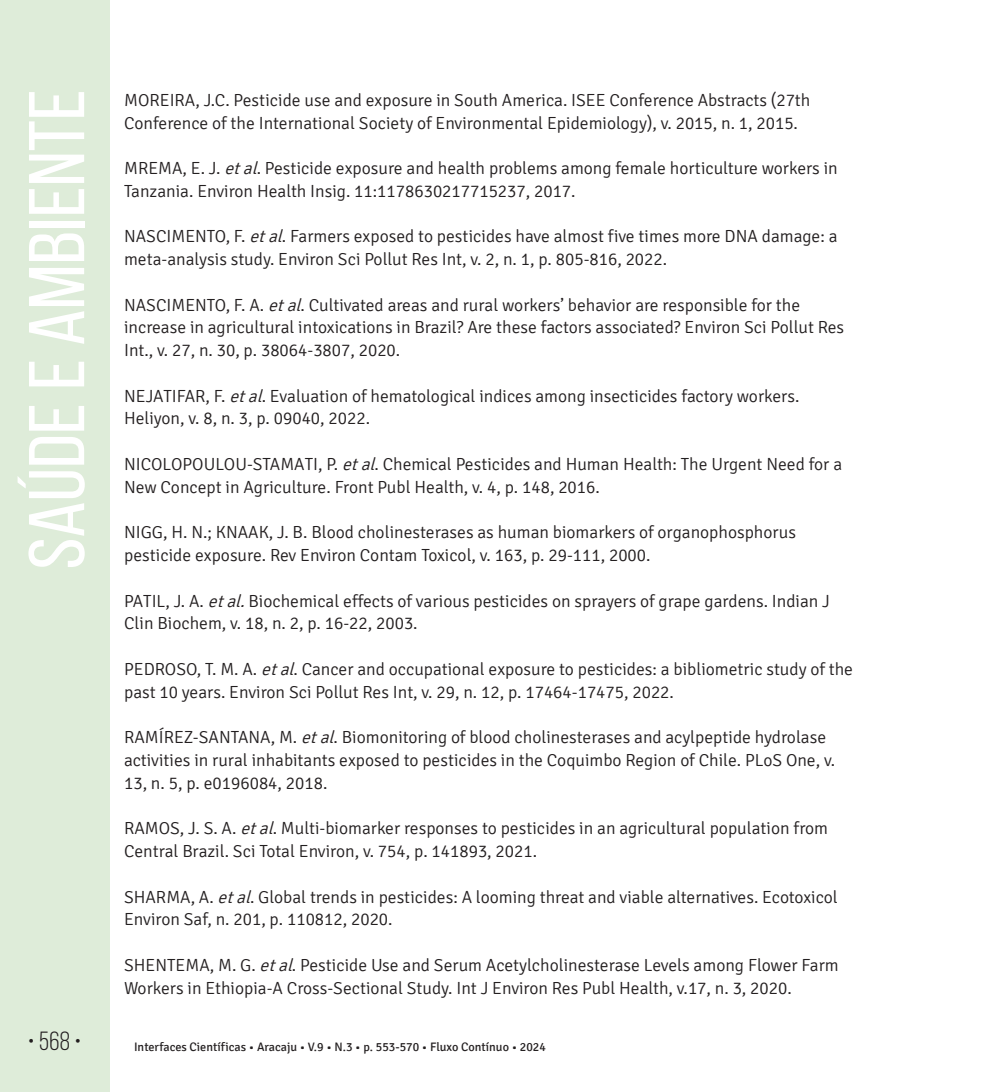
<style>
.page{position:relative;width:993px;height:1092px;background:#fff}
.page>*{position:absolute;margin:0;border:0;box-sizing:border-box;transform-origin:0 0}
.t1{font:78.75px "Bebas Neue";color:#fff;scale:1.09 1}
.t2{font:26.25px "Bebas Neue";color:#231f20}
.t3{font:300 17.5px/22.8px "Signika";color:#231f20}
.t4{font:12.25px "Signika";color:#231f20}
.s1{font-style:italic}
</style>
<div class="page">
<div style="left:0;top:0;width:109px;height:1091px;background:#deecd9"></div>
<h1 class="t1" style="left:14px;top:569px;width:442px;rotate:-90deg">Saúde e Ambiente</h1>
<p class="t3" style="left:124px;top:89px;width:687px">MOREIRA, J.C. Pesticide use and exposure in South America. ISEE Conference Abstracts (27th<br>Conference of the International Society of Environmental Epidemiology), v. 2015, n. 1, 2015.</p>
<p class="t3" style="left:124px;top:157px;width:715px">MREMA, E. J. <span class="s1">etal</span>. Pesticide exposure and health problems among female horticulture workers in<br>Tanzania. Environ Health Insig. 11:1178630217715237, 2017.</p>
<p class="t3" style="left:124px;top:225px;width:714px">NASCIMENTO, F. <span class="s1">etal</span>. Farmers exposed to pesticides have almost five times more DNA damage: a meta-analysis study. Environ Sci Pollut Res Int, v. 2, n. 1, p. 805-816, 2022.</p>
<p class="t3" style="left:124px;top:294px;width:721px">NASCIMENTO, F. A. <span class="s1">etal</span>. Cultivated areas and rural workers’ behavior are responsible for the increase in agricultural intoxications in Brazil? Are these factors associated? Environ Sci Pollut Res<br>Int., v. 27, n. 30, p. 38064-3807, 2020.</p>
<p class="t3" style="left:124px;top:385px;width:676px">NEJATIFAR, F. <span class="s1">etal</span>. Evaluation of hematological indices among insecticides factory workers.<br>Heliyon, v. 8, n. 3, p. 09040, 2022.</p>
<p class="t3" style="left:124px;top:453px;width:719px">NICOLOPOULOU-STAMATI, P. <span class="s1">etal</span>. Chemical Pesticides and Human Health: The Urgent Need for a<br>New Concept in Agriculture. Front Publ Health, v. 4, p. 148, 2016.</p>
<p class="t3" style="left:124px;top:521px;width:673px">NIGG, H. N.; KNAAK, J. B. Blood cholinesterases as human biomarkers of organophosphorus pesticide exposure. Rev Environ Contam Toxicol, v. 163, p. 29-111, 2000.</p>
<p class="t3" style="left:124px;top:589px;width:707px">PATIL, J. A. <span class="s1">etal.</span>Biochemical effects of various pesticides on sprayers of grape gardens. Indian J<br>Clin Biochem, v. 18, n. 2, p. 16-22, 2003.</p>
<p class="t3" style="left:124px;top:658px;width:730px">PEDROSO, T. M. A. <span class="s1">etal</span>. Cancer and occupational exposure to pesticides: a bibliometric study of the past 10 years. Environ Sci Pollut Res Int, v. 29, n. 12, p. 17464-17475, 2022.</p>
<p class="t3" style="left:124px;top:726px;width:712px">RAMÍREZ-SANTANA, M. <span class="s1">etal</span>. Biomonitoring of blood cholinesterases and acylpeptide hydrolase activities in rural inhabitants exposed to pesticides in the Coquimbo Region of Chile. PLoS One, v.<br>13, n. 5, p. e0196084, 2018.</p>
<p class="t3" style="left:124px;top:817px;width:705px">RAMOS, J. S. A. <span class="s1">etal</span>. Multi-biomarker responses to pesticides in an agricultural population from<br>Central Brazil. Sci Total Environ, v. 754, p. 141893, 2021.</p>
<p class="t3" style="left:124px;top:885px;width:715px">SHARMA, A. <span class="s1">etal</span>. Global trends in pesticides: A looming threat and viable alternatives. Ecotoxicol<br>Environ Saf, n. 201, p. 110812, 2020.</p>
<p class="t3" style="left:124px;top:953px;width:716px">SHENTEMA, M. G. <span class="s1">etal</span>. Pesticide Use and Serum Acetylcholinesterase Levels among Flower Farm<br>Workers in Ethiopia-A Cross-Sectional Study. Int J Environ Res Publ Health, v.17, n. 3, 2020.</p>
<h2 class="t2" style="left:28px;top:1026px;width:55px">• 568 •</h2>
<p class="t4" style="left:134px;top:1040px;width:413px">Interfaces Científicas • Aracaju • V.9 • N.3 • p. 553-570 • Fluxo Contínuo • 2024</p>
</div>
